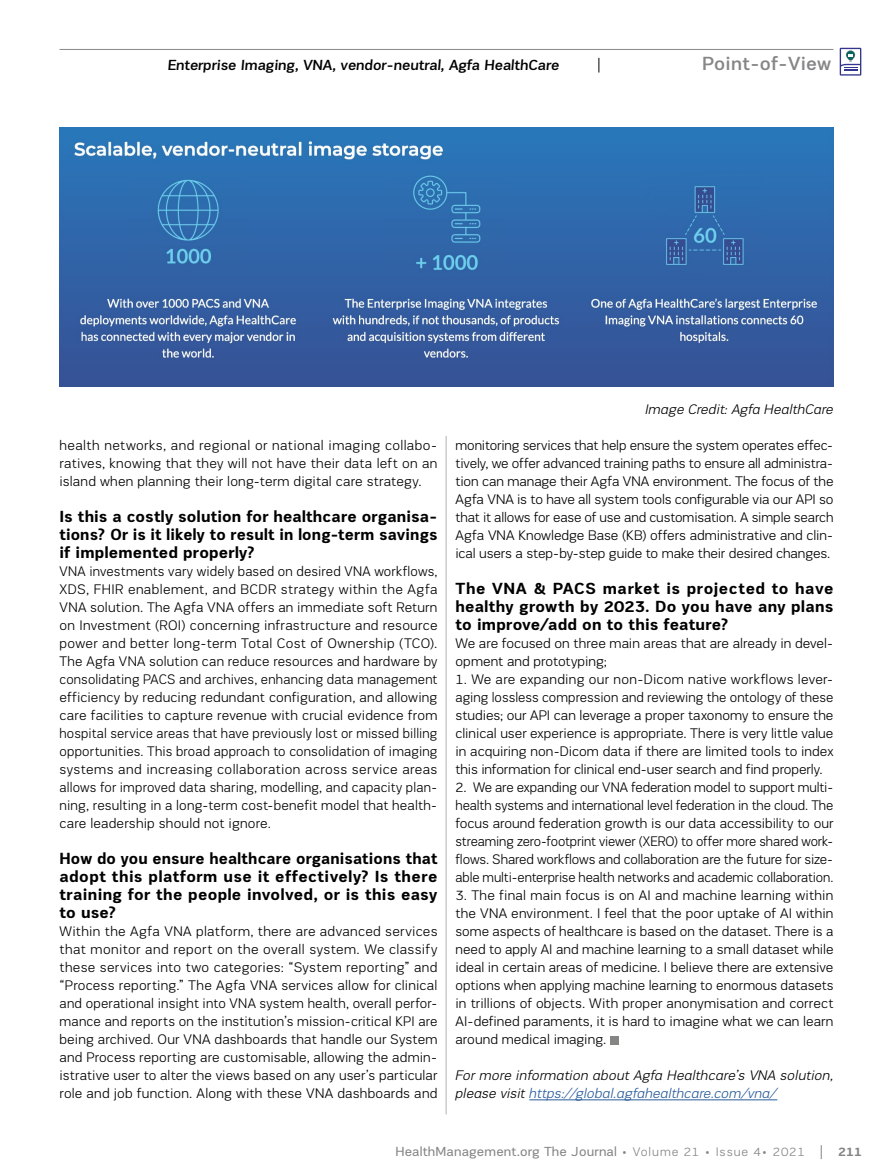
<style>
.page{position:relative;width:893px;height:1174px;background:#fff}
.page>*{position:absolute;margin:0;border:0;box-sizing:border-box;transform-origin:0 0}
.t1{font:500 19.5px "PRC Fidelity";letter-spacing:.01em;color:#868587}
.t2{font:700 16.5px/18px "PRC Fidelity";letter-spacing:.01em;color:#000;text-align:justify}
.t3{font:500 15px "PRC Fidelity";color:#000}
.t4{font:300 14.25px/18px "PRC Fidelity";color:#000;text-align:justify}
.t5{font:italic 300 14.25px/18px "PRC Fidelity";letter-spacing:.01em;color:#000}
.t6{font:13.5px "PRC Fidelity";letter-spacing:.01em;color:#858584}
.t7{font:700 12.75px "PRC Fidelity";color:#858584}
.s1{color:#275b9b}
.s2{font-weight:300;font-size:12.75px}
</style>
<div class="page">
<hr style="left:60px;top:49px;width:773px;height:1px;background:#868587">
<svg style="left:598px;top:58px;width:1px;height:14px"></svg>
<svg style="left:821px;top:1145px;width:1px;height:14px"></svg>
<svg style="left:839px;top:47px;width:23px;height:29px"></svg>
<hr style="left:529px;top:1099px;width:248px;height:1px;background:#275b9b">
<div style="left:610px;top:1035px;width:8px;height:9px;background:#858584"></div>
<hr style="left:446px;top:436px;width:1px;height:678px;background:#b3b2b2">
<img style="left:59px;top:128px;width:775px;height:258px">
<p class="t3" style="left:167px;top:56px;width:395px">Enterprise Imaging, VNA, vendor-neutral, Agfa HealthCare</p>
<h1 class="t1" style="left:702px;top:52px;width:131px">Point-of-View</h1>
<p class="t5" style="left:645px;top:400px;width:190px">Image Credit: Agfa HealthCare</p>
<p class="t4" style="left:60px;top:436px;width:379px">health networks, and regional or national imaging collabo&shy;ratives, knowing that they will not have their data left on an island when planning their long-term digital care strategy.</p>
<p class="t2" style="left:60px;top:507px;width:379px">Is this a costly solution for healthcare organisa&shy;tions? Or is it likely to result in long-term savings if implemented properly?</p>
<p class="t4" style="left:60px;top:562px;width:380px">VNA investments vary widely based on desired VNA workflows, XDS, FHIR enablement, and BCDR strategy within the Agfa VNA solution. The Agfa VNA offers an immediate soft Return on Investment (ROI) concerning infrastructure and resource power and better long-term Total Cost of Ownership (TCO).<br>The Agfa VNA solution can reduce resources and hardware by consolidating PACS and archives, enhancing data management efficiency by reducing redundant configuration, and allowing care facilities to capture revenue with crucial evidence from hospital service areas that have previously lost or missed billing opportunities. This broad approach to consolidation of imaging systems and increasing collaboration across service areas allows for improved data sharing, modelling, and capacity plan&shy;ning, resulting in a long-term cost-benefit model that health&shy;care leadership should not ignore.</p>
<p class="t2" style="left:60px;top:849px;width:379px">How do you ensure healthcare organisations that adopt this platform use it effectively? Is there training for the people involved, or is this easy to use?</p>
<p class="t4" style="left:60px;top:922px;width:380px">Within the Agfa VNA platform, there are advanced services that monitor and report on the overall system. We classify these services into two categories: “System reporting” and “Process reporting.” The Agfa VNA services allow for clinical and operational insight into VNA system health, overall perfor&shy;mance and reports on the institution’s mission-critical KPI are being archived. Our VNA dashboards that handle our System and Process reporting are customisable, allowing the admin&shy;istrative user to alter the views based on any user’s particular role and job function. Along with these VNA dashboards and</p>
<p class="t4" style="left:455px;top:436px;width:379px">monitoring services that help ensure the system operates effec&shy;tively, we offer advanced training paths to ensure all administra&shy;tion can manage their Agfa VNA environment. The focus of the Agfa VNA is to have all system tools configurable via our API so that it allows for ease of use and customisation. A simple search Agfa VNA Knowledge Base (KB) offers administrative and clin&shy;ical users a step-by-step guide to make their desired changes.</p>
<p class="t2" style="left:455px;top:579px;width:379px">The VNA &amp; PACS market is projected to have healthy growth by 2023. Do you have any plans to improve/add on to this feature?</p>
<p class="t4" style="left:455px;top:634px;width:379px">We are focused on three main areas that are already in devel&shy;opment and prototyping;</p>
<p class="t4" style="left:455px;top:670px;width:379px">1. We are expanding our non-Dicom native workflows lever&shy;aging lossless compression and reviewing the ontology of these studies; our API can leverage a proper taxonomy to ensure the clinical user experience is appropriate. There is very little value in acquiring non-Dicom data if there are limited tools to index this information for clinical end-user search and find properly.</p>
<p class="t4" style="left:455px;top:778px;width:379px">2. We are expanding our VNA federation model to support multi&shy;health systems and international level federation in the cloud. The focus around federation growth is our data accessibility to our streaming zero-footprint viewer (XERO) to offer more shared work&shy;flows. Shared workflows and collaboration are the future for size&shy;able multi-enterprise health networks and academic collaboration.</p>
<p class="t4" style="left:455px;top:886px;width:380px">3. The final main focus is on AI and machine learning within the VNA environment. I feel that the poor uptake of AI within some aspects of healthcare is based on the dataset. There is a need to apply AI and machine learning to a small dataset while ideal in certain areas of medicine. I believe there are extensive options when applying machine learning to enormous datasets in trillions of objects. With proper anonymisation and correct AI-defined paraments, it is hard to imagine what we can learn around medical imaging.</p>
<p class="t5" style="left:455px;top:1066px;width:379px">For more information about Agfa Healthcare’s VNA solution, please visit <span class="s1">https://global.agfahealthcare.com/vna/</span></p>
<p class="t6" style="left:395px;top:1144px;width:411px">HealthManagement.org The Journal <span class="s2">• Volume 21 • Issue 4• 2021</span></p>
<p class="t7" style="left:838px;top:1144px;width:25px">211</p>
</div>
